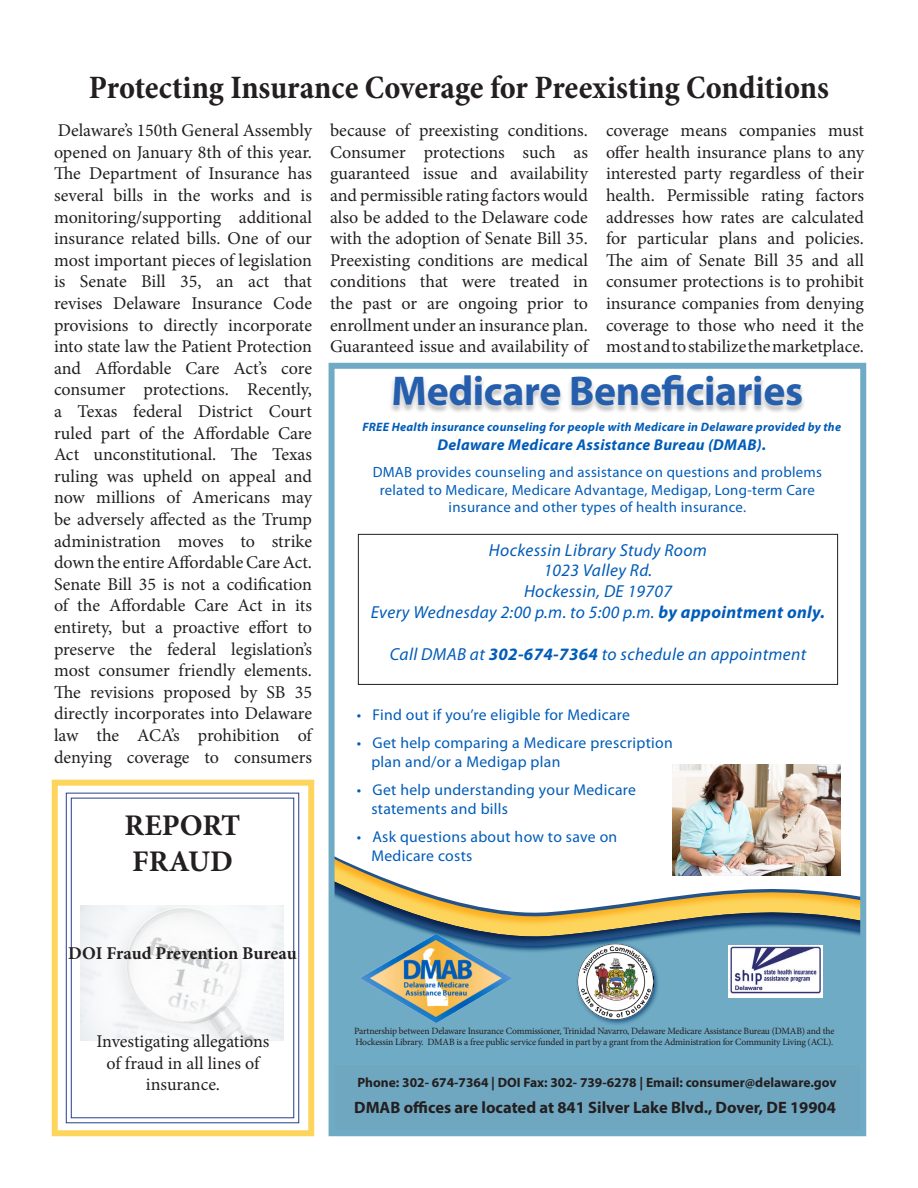
<style>
.page{position:relative;width:918px;height:1188px;background:#fff}
.page>*{position:absolute;margin:0;border:0;box-sizing:border-box;transform-origin:0 0}
.t1{font:700 41.85px "Myriad Pro";letter-spacing:-.01em;color:#245eac}
.t2{font:700 condensed 33px "Minion Pro";letter-spacing:-.005em;color:#231f20}
.t3{font:700 30px/36px "Minion Pro";color:#231f20}
.t4{font:18px/21.6px "Minion Pro";letter-spacing:-.005em;color:#231f20;text-align:justify}
.t5{font:700 18px "Minion Pro";letter-spacing:-.005em;color:#231f20}
.t6{font:italic 17.4px/20.9px "Myriad Pro";letter-spacing:.02em;color:#005cb9;text-align:center}
.t7{font:700 16.5px "Myriad Pro";color:#231f20}
.t8{font:15.75px/18.8px "Myriad Pro";letter-spacing:.02em;color:#005cb9}
.t9{font:italic 700 15.75px "Myriad Pro";letter-spacing:.02em;color:#005cb9}
.t10{font:14.85px/17.7px "Myriad Pro";letter-spacing:.02em;color:#005cb9;text-align:center}
.t11{font:700 13.5px "Myriad Pro";color:#231f20}
.t12{font:italic 700 12.15px "Myriad Pro";letter-spacing:.02em;color:#005cb9}
.t13{font:9.6px/10.5px "Minion Pro";letter-spacing:-.02em;color:#231f20}
.s1{font-weight:700}
</style>
<div class="page">
<div style="left:330px;top:1049px;width:534px;height:83px;background:#70a7c0"></div>
<div style="left:52px;top:780px;width:262px;height:356px;border:6px solid #fed55c"></div>
<svg style="left:65px;top:792px;width:235px;height:332px"></svg>
<div style="left:71px;top:798px;width:223px;height:320px;border:1px solid #253f8e"></div>
<img style="left:81px;top:906px;width:202px;height:135px">
<div style="left:336px;top:966px;width:523px;height:83px;background:#70abc5"></div>
<div style="left:331px;top:862px;width:533px;height:104px;background:#70abc5"></div>
<svg style="left:336px;top:843px;width:523px;height:109px"></svg>
<div style="left:389px;top:374px;width:417px;height:40px;background:#fafafa"></div>
<div style="left:388px;top:370px;width:419px;height:41px;background:#fff;opacity:.75"></div>
<div style="left:575px;top:941px;width:85px;height:85px;background:#013c73;opacity:.75"></div>
<img style="left:577px;top:943px;width:77px;height:76px">
<img style="left:728px;top:945px;width:95px;height:53px">
<div style="left:358px;top:534px;width:480px;height:151px;border:1px solid #231f20"></div>
<img style="left:361px;top:935px;width:151px;height:88px">
<img style="left:673px;top:764px;width:167px;height:112px">
<div style="left:330px;top:1053px;width:534px;height:11px;background:#70abc5"></div>
<div style="left:329px;top:363px;width:537px;height:773px;border:6px solid #70abc5"></div>
<p class="t2" style="left:89px;top:65px;width:742px">Protecting Insurance Coverage for Preexisting Conditions</p>
<p class="t4" style="left:606px;top:120px;width:260px">coverage means companies must offer health insurance plans to any interested party regardless of their health. Permissible rating factors addresses how rates are calculated for particular plans and policies.<br>The aim of Senate Bill 35 and all consumer protections is to prohibit insurance companies from denying coverage to those who need it the most and to stabilize the marketplace.</p>
<p class="t4" style="left:330px;top:120px;width:260px">because of preexisting conditions.<br>Consumer protections such as guaranteed issue and availability and permissible rating factors would also be added to the Delaware code with the adoption of Senate Bill 35.<br>Preexisting conditions are medical conditions that were treated in the past or are ongoing prior to enrollment under an insurance plan.<br>Guaranteed issue and availability of</p>
<p class="t4" style="left:54px;top:120px;width:260px">Delaware’s 150th General Assembly opened on January 8th of this year.<br>The Department of Insurance has several bills in the works and is monitoring/supporting additional insurance related bills. One of our most important pieces of legislation is Senate Bill 35, an act that revises Delaware Insurance Code provisions to directly incorporate into state law the Patient Protection and Affordable Care Act’s core consumer protections. Recently, a Texas federal District Court ruled part of the Affordable Care Act unconstitutional. The Texas ruling was upheld on appeal and now millions of Americans may be adversely affected as the Trump administration moves to strike down the entire Affordable Care Act.</p>
<p class="t4" style="left:54px;top:573px;width:260px">Senate Bill 35 is not a codification of the Affordable Care Act in its entirety, but a proactive effort to preserve the federal legislation’s most consumer friendly elements.<br>The revisions proposed by SB 35 directly incorporates into Delaware law the ACA’s prohibition of denying coverage to consumers</p>
<p class="t1" style="left:392px;top:364px;width:413px">Medicare Beneficiaries</p>
<p class="t12" style="left:362px;top:419px;width:480px">FREE Health insurance counseling for people with Medicare in Delaware provided by the</p>
<p class="t9" style="left:437px;top:434px;width:330px">Delaware Medicare Assistance Bureau (DMAB).</p>
<p class="t10" style="left:373px;top:463px;width:451px">DMAB provides counseling and assistance on questions and problems related to Medicare, Medicare Advantage, Medigap, Long-term Care insurance and other types of health insurance.</p>
<p class="t6" style="left:371px;top:539px;width:456px">Hockessin Library Study Room<br>1023 Valley Rd.<br>Hockessin, DE 19707<br>Every Wednesday 2:00 p.m. to 5:00 p.m. <span class="s1">by appointment only.</span></p>
<p class="t6" style="left:390px;top:644px;width:418px">Call DMAB at <span class="s1">302-674-7364</span> to schedule an appointment</p>
<p class="t8" style="left:357px;top:705px;width:275px">• Find out if you’re eligible for Medicare</p>
<p class="t8" style="left:371px;top:733px;width:303px;text-indent:-15px">• Get help comparing a Medicare prescription plan and/or a Medigap plan</p>
<p class="t8" style="left:371px;top:780px;width:266px;text-indent:-15px">• Get help understanding your Medicare statements and bills</p>
<p class="t8" style="left:371px;top:827px;width:247px;text-indent:-15px">• Ask questions about how to save on<br>Medicare costs</p>
<p class="t3" style="left:125px;top:807px;width:117px">REPORT<br>FRAUD</p>
<p class="t5" style="left:68px;top:941px;width:230px">DOI Fraud Prevention Bureau</p>
<p class="t4" style="left:96px;top:1031px;width:175px;text-align:center">Investigating allegations of fraud in all lines of insurance.</p>
<p class="t13" style="left:354px;top:1026px;width:482px">Partnership between Delaware Insurance Commissioner, Trinidad Navarro, Delaware Medicare Assistance Bureau (DMAB) and the<br>Hockessin Library. DMAB is a free public service funded in part by a grant from the Administration for Community Living (ACL).</p>
<p class="t11" style="left:357px;top:1074px;width:481px">Phone: 302- 674-7364 | DOI Fax: 302- 739-6278 | Email: consumer@delaware.gov</p>
<p class="t7" style="left:354px;top:1097px;width:483px">DMAB offices are located at 841 Silver Lake Blvd., Dover, DE 19904</p>
</div>
